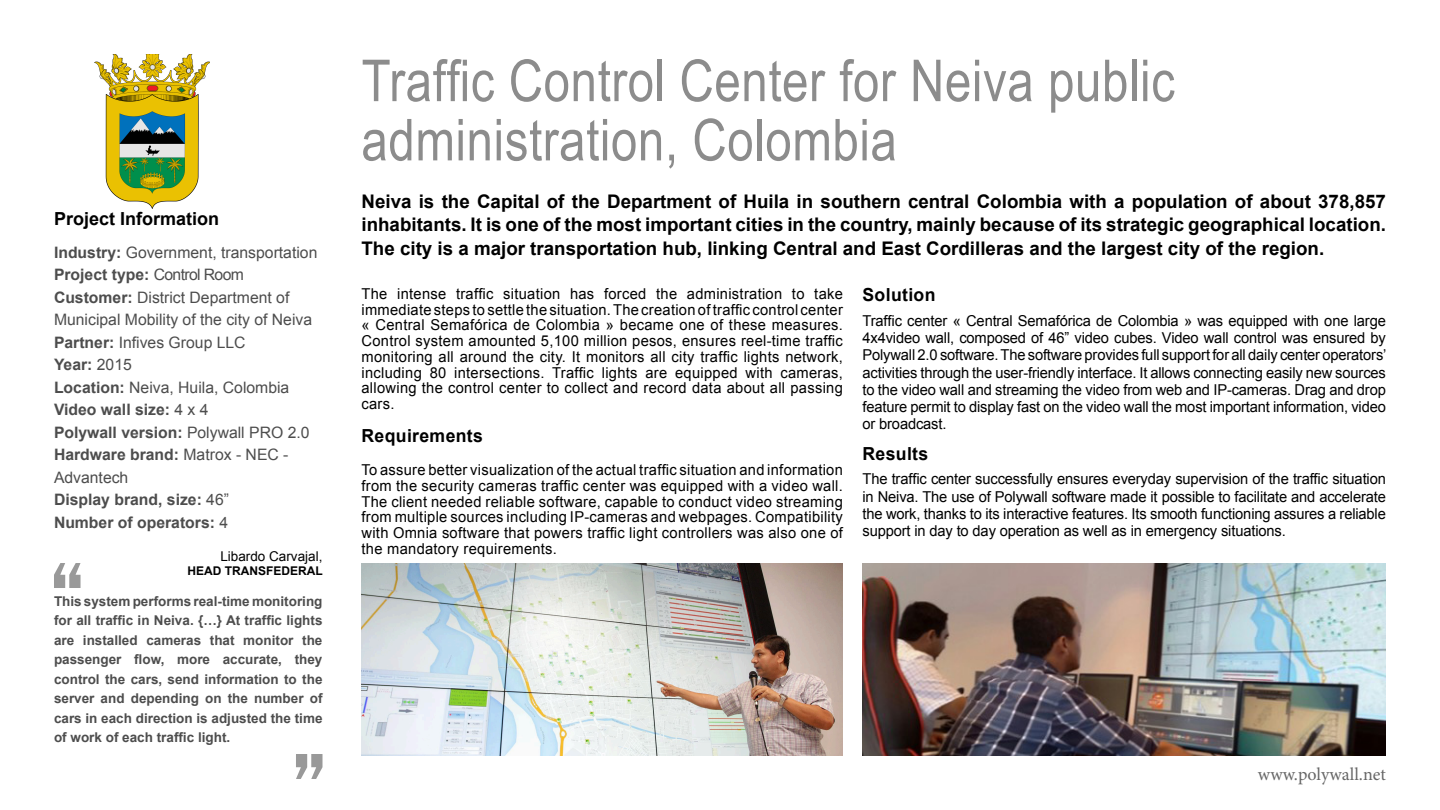
<style>
.page{position:relative;width:1440px;height:810px;background:#fff}
.page>*{position:absolute;margin:0;border:0;box-sizing:border-box;transform-origin:0 0}
.t1{font:57.9px/59.2px "Arial Narrow";letter-spacing:.01em;color:#8c8c8c}
.t2{font:700 18.75px/23.5px "Arial";color:#000;text-align:justify}
.t3{font:700 18px "Arial";letter-spacing:.02em;color:#000}
.t4{font:700 18px "Arial";color:#000}
.t5{font:18px "Minion Pro";letter-spacing:.005em;color:#666}
.t6{font:15.75px/22.5px "Arial";color:#4d4d4d}
.t7{font:700 15.75px "Arial";color:#4d4d4d}
.t8{font:15px/15.8px "Arial";letter-spacing:.005em;color:#000;text-align:justify}
.t9{font:700 13.5px/19.5px "Arial";color:#4d4d4d;text-align:justify}
.t10{font:13.5px "Arial";color:#000}
.t11{font:700 12px "Arial";color:#000}
.s1{font-weight:700}
.s2{font-weight:400}
</style>
<div class="page">
<img style="left:94px;top:54px;width:116px;height:154px">
<svg style="left:54px;top:563px;width:27px;height:25px"></svg>
<svg style="left:296px;top:754px;width:27px;height:25px"></svg>
<img style="left:362px;top:563px;width:481px;height:193px">
<img style="left:862px;top:563px;width:524px;height:193px">
<p class="t4" style="left:54px;top:206px;width:167px">Project Information</p>
<p class="t6" style="left:54px;top:241px;width:265px"><span class="s1">Industry:</span> Government, transportation</p>
<p class="t6" style="left:54px;top:264px;width:260px"><span class="s1">Project type:</span> Control Room<br><span class="s1">Customer:</span> District Department of<br>Municipal Mobility of the city of Neiva</p>
<p class="t6" style="left:54px;top:331px;width:193px"><span class="s1">Partner:</span> Infives Group LLC</p>
<p class="t7" style="left:54px;top:354px;width:79px">Year: <span class="s2">2015</span></p>
<p class="t6" style="left:54px;top:376px;width:237px"><span class="s1">Location:</span> Neiva, Huila, Colombia</p>
<p class="t7" style="left:54px;top:399px;width:156px">Video wall size: <span class="s2">4 x 4</span></p>
<p class="t7" style="left:54px;top:422px;width:257px">Polywall version: <span class="s2">Polywall PRO 2.0</span></p>
<p class="t6" style="left:54px;top:444px;width:236px"><span class="s1">Hardware brand:</span> Matrox - NEC -<br>Advantech</p>
<p class="t7" style="left:54px;top:489px;width:177px">Display brand, size: <span class="s2">46”</span></p>
<p class="t7" style="left:54px;top:512px;width:176px">Number of operators: <span class="s2">4</span></p>
<p class="t10" style="left:220px;top:547px;width:104px">Libardo Carvajal,</p>
<p class="t11" style="left:187px;top:563px;width:137px">HEAD TRANSFEDERAL</p>
<p class="t9" style="left:54px;top:592px;width:270px">This system performs real-time monitoring for all traffic in Neiva. {…} At traffic lights are installed cameras that monitor the passenger flow, more accurate, they control the cars, send information to the server and depending on the number of cars in each direction is adjusted the time of work of each traffic light.</p>
<p class="t1" style="left:362px;top:49px;width:815px">Traffic Control Center for Neiva public administration, Colombia</p>
<p class="t2" style="left:362px;top:190px;width:1026px">Neiva is the Capital of the Department of Huila in southern central Colombia with a population of about 378,857 inhabitants. It is one of the most important cities in the country, mainly because of its strategic geographical location.<br>The city is a major transportation hub, linking Central and East Cordilleras and the largest city of the region.</p>
<p class="t8" style="left:362px;top:286px;width:483px">The intense traffic situation has forced the administration to take immediate steps to settle the situation. The creation of traffic control center « Central Semafórica de Colombia » became one of these measures.<br>Control system amounted 5,100 million pesos, ensures reel-time traffic monitoring all around the city. It monitors all city traffic lights network, including 80 intersections. Traffic lights are equipped with cameras, allowing the control center to collect and record data about all passing cars.</p>
<p class="t3" style="left:362px;top:424px;width:123px">Requirements</p>
<p class="t8" style="left:362px;top:462px;width:483px">To assure better visualization of the actual traffic situation and information from the security cameras traffic center was equipped with a video wall.<br>The client needed reliable software, capable to conduct video streaming from multiple sources including IP-cameras and webpages. Compatibility with Omnia software that powers traffic light controllers was also one of the mandatory requirements.</p>
<p class="t3" style="left:862px;top:283px;width:75px">Solution</p>
<p class="t8" style="left:862px;top:312px;width:525px;line-height:17.2px">Traffic center « Central Semafórica de Colombia » was equipped with one large 4x4video wall, composed of 46” video cubes. Video wall control was ensured by Polywall 2.0 software. The software provides full support for all daily center operators’ activities through the user-friendly interface. It allows connecting easily new sources to the video wall and streaming the video from web and IP-cameras. Drag and drop feature permit to display fast on the video wall the most important information, video or broadcast.</p>
<p class="t3" style="left:862px;top:441px;width:67px">Results</p>
<p class="t8" style="left:862px;top:471px;width:525px;line-height:17.2px">The traffic center successfully ensures everyday supervision of the traffic situation in Neiva. The use of Polywall software made it possible to facilitate and accelerate the work, thanks to its interactive features. Its smooth functioning assures a reliable support in day to day operation as well as in emergency situations.</p>
<p class="t5" style="left:1258px;top:762px;width:130px">www.polywall.net</p>
</div>
